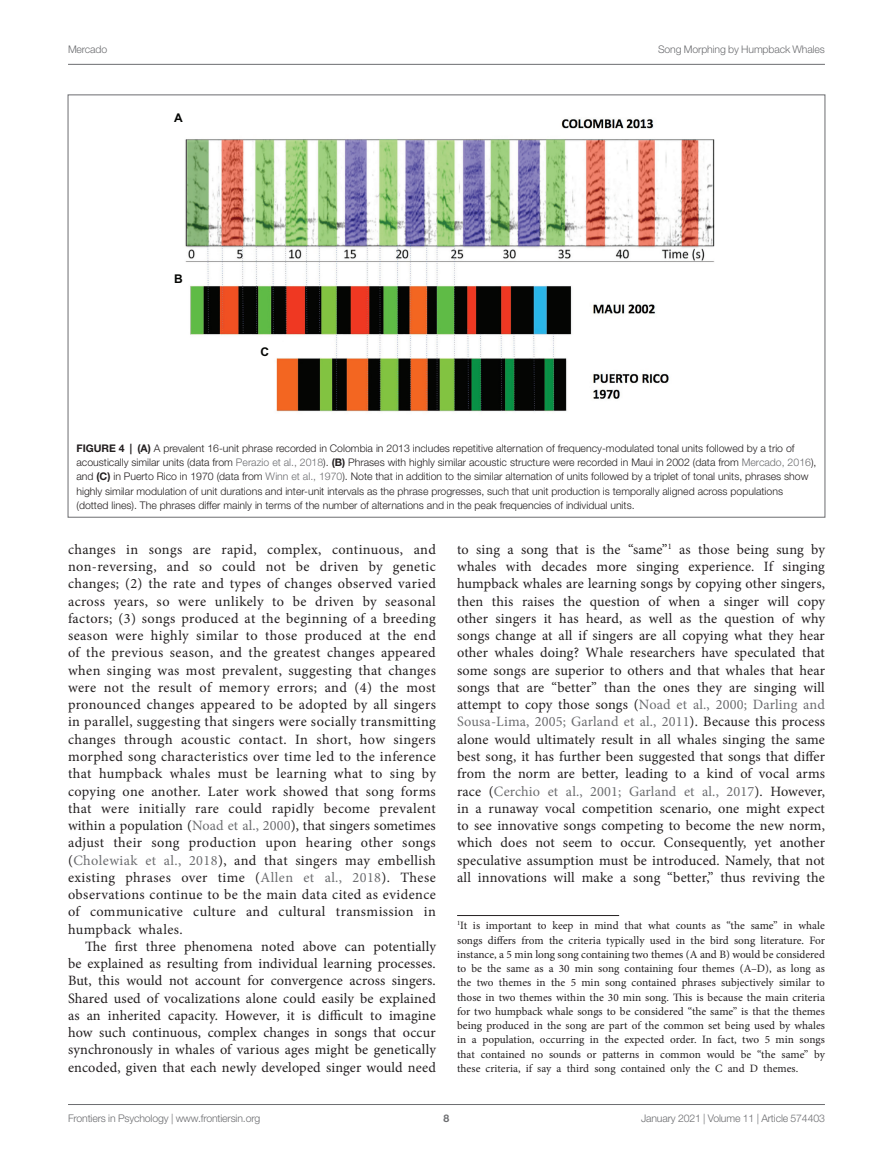
<style>
.page{position:relative;width:893px;height:1170px;background:#fff}
.page>*{position:absolute;margin:0;border:0;box-sizing:border-box;transform-origin:0 0}
.TEXT{font:14.25px/17.2px "Minion Pro";letter-spacing:.01em;color:#231f20;text-align:justify}
.TEXT_FLUSH{font:14.25px/17.2px "Minion Pro";letter-spacing:.03em;color:#231f20;text-align:justify}
.t1{font:700 12px "Arial";color:#040503}
.FOOTNOTE_-_2DIGIT{font:11.25px/14.2px "Minion Pro";color:#231f20;text-align:justify}
.FIG_LEG{font:300 10.5px/14.2px "Helvetica Neue LT Std";color:#231f20}
.t2{font:300 10.5px "Helvetica Neue LT Std";letter-spacing:-.015em;color:#6c6d70}
.t3{font:700 10.5px "Helvetica Neue LT Std";color:#6c6d70}
.s1{font-weight:700}
.s2{color:#6c6d70}
</style>
<div class="page">
<hr style="left:68px;top:64px;width:757px;height:1px;background:#6c6d70">
<hr style="left:68px;top:1104px;width:757px;height:1px;background:#6c6d70">
<hr style="left:457px;top:915px;width:162px;height:1px;background:#231f20">
<img style="left:185px;top:119px;width:530px;height:293px">
<p class="t2" style="left:68px;top:42px;width:41px">Mercado</p>
<p class="t2" style="left:658px;top:42px;width:168px">Song Morphing by Humpback Whales</p>
<p class="t1" style="left:174px;top:110px;width:10px">A</p>
<p class="t1" style="left:174px;top:270px;width:10px">B</p>
<p class="t1" style="left:261px;top:343px;width:10px">C</p>
<p class="FIG_LEG" style="left:76px;top:440px;width:741px"><span class="s1">FIGURE 4 | (A)</span> A prevalent 16-unit phrase recorded in Colombia in 2013 includes repetitive alternation of frequency-modulated tonal units followed by a trio of acoustically similar units (data from <span class="s2">Perazio et al., 2018</span>). <span class="s1">(B)</span> Phrases with highly similar acoustic structure were recorded in Maui in 2002 (data from <span class="s2">Mercado, 2016</span>), and <span class="s1">(C)</span> in Puerto Rico in 1970 (data from <span class="s2">Winn et al., 1970</span>). Note that in addition to the similar alternation of units followed by a triplet of tonal units, phrases show highly similar modulation of unit durations and inter-unit intervals as the phrase progresses, such that unit production is temporally aligned across populations (dotted lines). The phrases differ mainly in terms of the number of alternations and in the peak frequencies of individual units.</p>
<p class="TEXT_FLUSH" style="left:68px;top:540px;width:369px">changes in songs are rapid, complex, continuous, and non-reversing, and so could not be driven by genetic changes; (2) the rate and types of changes observed varied across years, so were unlikely to be driven by seasonal factors; (3) songs produced at the beginning of a breeding season were highly similar to those produced at the end of the previous season, and the greatest changes appeared when singing was most prevalent, suggesting that changes were not the result of memory errors; and (4) the most pronounced changes appeared to be adopted by all singers in parallel, suggesting that singers were socially transmitting changes through acoustic contact. In short, how singers morphed song characteristics over time led to the inference that humpback whales must be learning what to sing by copying one another. Later work showed that song forms that were initially rare could rapidly become prevalent within a population (<span class="s2">Noad et al., 2000</span>), that singers sometimes adjust their song production upon hearing other songs (<span class="s2">Cholewiak et al., 2018</span>), and that singers may embellish existing phrases over time (<span class="s2">Allen et al., 2018</span>). These observations continue to be the main data cited as evidence of communicative culture and cultural transmission in humpback whales.</p>
<p class="TEXT" style="left:68px;top:937px;width:369px;text-indent:17px">The first three phenomena noted above can potentially be explained as resulting from individual learning processes.<br>But, this would not account for convergence across singers.<br>Shared used of vocalizations alone could easily be explained as an inherited capacity. However, it is difficult to imagine how such continuous, complex changes in songs that occur synchronously in whales of various ages might be genetically encoded, given that each newly developed singer would need</p>
<p class="TEXT" style="left:457px;top:540px;width:369px">to sing a song that is the “same”<sup>1</sup> as those being sung by whales with decades more singing experience. If singing humpback whales are learning songs by copying other singers, then this raises the question of when a singer will copy other singers it has heard, as well as the question of why songs change at all if singers are all copying what they hear other whales doing? Whale researchers have speculated that some songs are superior to others and that whales that hear songs that are “better” than the ones they are singing will attempt to copy those songs (<span class="s2">Noad et al., 2000; Darling and Sousa-Lima, 2005; Garland et al., 2011</span>). Because this process alone would ultimately result in all whales singing the same best song, it has further been suggested that songs that differ from the norm are better, leading to a kind of vocal arms race (<span class="s2">Cerchio et al., 2001; Garland et al., 2017</span>). However, in a runaway vocal competition scenario, one might expect to see innovative songs competing to become the new norm, which does not seem to occur. Consequently, yet another speculative assumption must be introduced. Namely, that not all innovations will make a song “better,” thus reviving the</p>
<p class="FOOTNOTE_-_2DIGIT" style="left:457px;top:918px;width:369px"><sup>1</sup>It is important to keep in mind that what counts as “the same” in whale songs differs from the criteria typically used in the bird song literature. For instance, a 5 min long song containing two themes (A and B) would be considered to be the same as a 30 min song containing four themes (A–D), as long as the two themes in the 5 min song contained phrases subjectively similar to those in two themes within the 30 min song. This is because the main criteria for two humpback whale songs to be considered “the same” is that the themes being produced in the song are part of the common set being used by whales in a population, occurring in the expected order. In fact, two 5 min songs that contained no sounds or patterns in common would be “the same” by these criteria, if say a third song contained only the C and D themes.</p>
<p class="t2" style="left:68px;top:1111px;width:194px">Frontiers in Psychology | www.frontiersin.org</p>
<p class="t3" style="left:444px;top:1111px;width:7px">8</p>
<p class="t2" style="left:641px;top:1111px;width:185px">January 2021 | Volume 11 | Article 574403</p>
</div>
